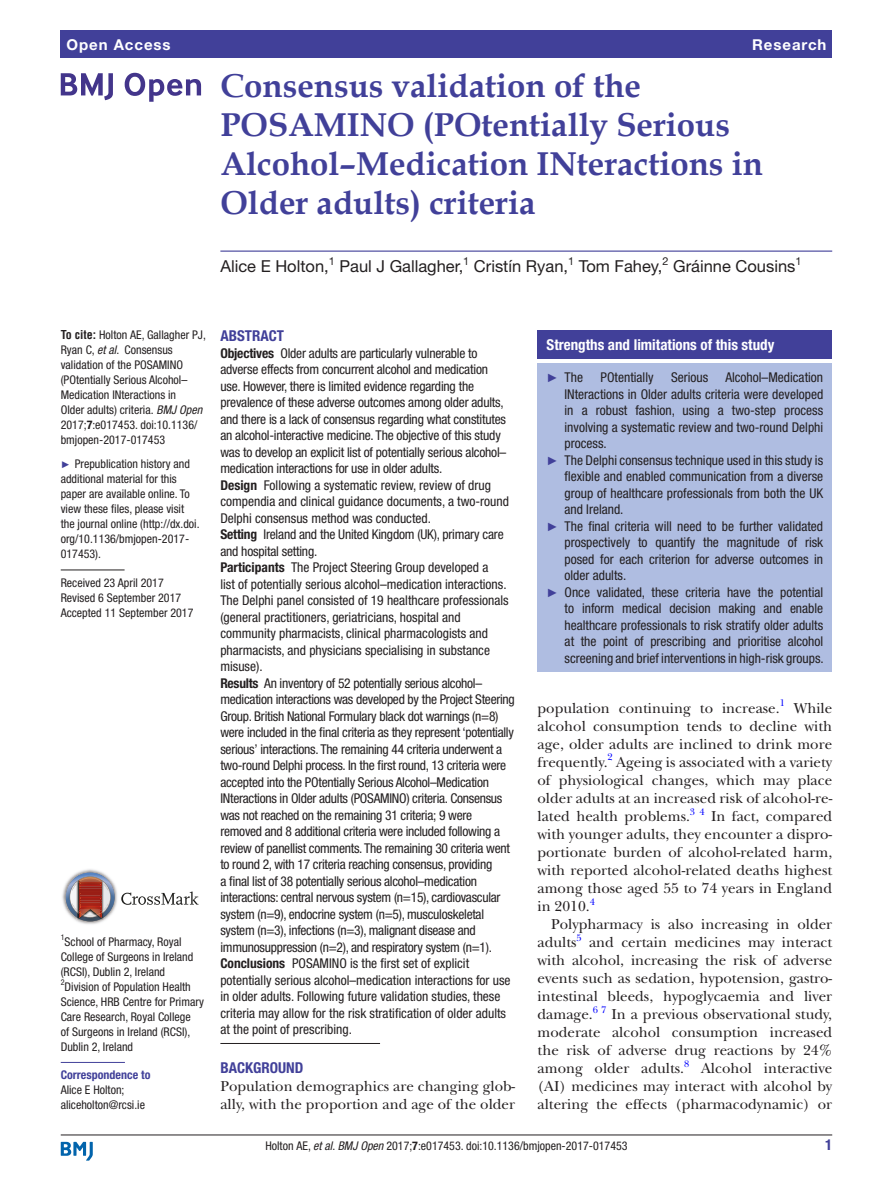
<style>
.page{position:relative;width:893px;height:1191px;background:#fff}
.page>*{position:absolute;margin:0;border:0;box-sizing:border-box;transform-origin:0 0}
.t1{font:700 33px/39px "Book Antiqua";color:#414099}
.t2{font:16.5px "Helvetica Neue LT Std";color:#231f20}
.t3{font:15px/18px "New Baskerville";color:#231f20;text-align:justify}
.t4{font:700 condensed 15px "Helvetica Neue LT Std";color:#fff}
.t5{font:700 condensed 15px "Helvetica Neue LT Std";color:#414099}
.t6{font:700 15px "Helvetica Neue LT Std";letter-spacing:.065em;color:#fff}
.t7{font:condensed 13.5px/16.5px "Helvetica Neue LT Std";color:#231f20}
.t8{font:condensed 12px/15px "Helvetica Neue LT Std";color:#231f20}
.t9{font:700 condensed 12px "Helvetica Neue LT Std";color:#414099}
.t10{font:10.95px "Helvetica Neue LT Std";color:#231f20}
.t11{font:9.9px "New Baskerville";color:#00f}
.t12{font:condensed 7.95px "Helvetica Neue LT Std";color:#231f20}
.s1{font-family:"Helvetica LT Std";font-weight:700}
.s2{font-style:italic}
.s3{font-weight:700}
.s4{font-family:"Arial";font-stretch:normal;font-size:9.75px;color:#414099}
.s5{font-family:"Arial";font-stretch:normal;font-size:12px;color:#414099}
</style>
<div class="page">
<hr style="left:61px;top:1134px;width:771px;height:1px;background:#231f20">
<svg style="left:61px;top:1141px;width:32px;height:19px"></svg>
<div style="left:61px;top:31px;width:771px;height:27px;background:#414099"></div>
<hr style="left:220px;top:1043px;width:160px;height:1px;background:#231f20">
<hr style="left:220px;top:250px;width:612px;height:2px;background:#414099">
<hr style="left:61px;top:569px;width:64px;height:1px;background:#231f20">
<hr style="left:61px;top:1062px;width:64px;height:1px;background:#414099">
<svg style="left:61px;top:73px;width:52px;height:27px"></svg>
<svg style="left:125px;top:73px;width:76px;height:29px"></svg>
<img style="left:62px;top:869px;width:55px;height:55px">
<svg style="left:66px;top:872px;width:49px;height:49px;background:#a78588"></svg>
<svg style="left:121px;top:891px;width:78px;height:13px"></svg>
<div style="left:538px;top:331px;width:294px;height:28px;background:#414099"></div>
<div style="left:538px;top:363px;width:294px;height:308px;background:#afbde1"></div>
<p class="t6" style="left:66px;top:35px;width:106px">Open Access</p>
<p class="t6" style="left:752px;top:35px;width:76px">Research</p>
<h1 class="t1" style="left:220px;top:66px;width:544px">Consensus validation of the<br>POSAMINO (POtentially Serious<br>Alcohol–Medication INteractions in<br>Older adults) criteria</h1>
<p class="t2" style="left:220px;top:257px;width:110px">Alice E Holton,</p>
<p class="t10" style="left:329px;top:254px;width:8px">1</p>
<p class="t2" style="left:340px;top:257px;width:125px">Paul J Gallagher,</p>
<p class="t10" style="left:463px;top:254px;width:8px">1</p>
<p class="t2" style="left:474px;top:257px;width:96px">Cristín Ryan,</p>
<p class="t10" style="left:568px;top:254px;width:8px">1</p>
<p class="t2" style="left:579px;top:257px;width:85px">Tom Fahey,</p>
<p class="t10" style="left:662px;top:254px;width:8px">2</p>
<p class="t2" style="left:673px;top:257px;width:124px">Gráinne Cousins</p>
<p class="t10" style="left:795px;top:254px;width:8px">1</p>
<p class="t8" style="left:61px;top:327px;width:147px"><span class="s1">To cite:</span> Holton AE, Gallagher PJ,<br>Ryan C, <span class="s2">et al</span>. Consensus validation of the POSAMINO (POtentially Serious Alcohol–<br>Medication INteractions in<br>Older adults) criteria. <span class="s2">BMJ Open<br></span>2017;<span class="s3">7</span>:e017453. doi:10.1136/ bmjopen-2017-017453</p>
<p class="t8" style="left:61px;top:456px;width:140px"><span class="s4">►</span> Prepublication history and additional material for this paper are available online. To view these files, please visit the journal online (http://dx.doi. org/10.1136/bmjopen-2017-<br>017453).</p>
<p class="t8" style="left:61px;top:575px;width:134px">Received 23 April 2017<br>Revised 6 September 2017<br>Accepted 11 September 2017</p>
<p class="t12" style="left:61px;top:933px;width:5px">1</p>
<p class="t8" style="left:61px;top:934px;width:134px;text-indent:4px">School of Pharmacy, Royal<br>College of Surgeons in Ireland (RCSI), Dublin 2, Ireland</p>
<p class="t12" style="left:61px;top:978px;width:5px">2</p>
<p class="t8" style="left:61px;top:979px;width:145px;text-indent:4px">Division of Population Health<br>Science, HRB Centre for Primary<br>Care Research, Royal College<br>of Surgeons in Ireland (RCSI),<br>Dublin 2, Ireland</p>
<p class="t9" style="left:61px;top:1067px;width:91px">Correspondence to</p>
<p class="t8" style="left:61px;top:1082px;width:86px">Alice E Holton; aliceholton@rcsi.ie</p>
<p class="t5" style="left:220px;top:327px;width:65px">Abstract</p>
<p class="t7" style="left:220px;top:345px;width:296px"><span class="s3">Objectives</span> Older adults are particularly vulnerable to adverse effects from concurrent alcohol and medication<br>use. However, there is limited evidence regarding the prevalence of these adverse outcomes among older adults, and there is a lack of consensus regarding what constitutes an alcohol-interactive medicine. The objective of this study was to develop an explicit list of potentially serious alcohol– medication interactions for use in older adults.<br><span class="s3">Design</span> Following a systematic review, review of drug compendia and clinical guidance documents, a two-round Delphi consensus method was conducted.<br><span class="s3">Setting</span> Ireland and the United Kingdom (UK), primary care and hospital setting.<br><span class="s3">Participants</span> The Project Steering Group developed a<br>list of potentially serious alcohol–medication interactions.<br>The Delphi panel consisted of 19 healthcare professionals (general practitioners, geriatricians, hospital and community pharmacists, clinical pharmacologists and pharmacists, and physicians specialising in substance misuse).<br><span class="s3">Results</span> An inventory of 52 potentially serious alcohol– medication interactions was developed by the Project Steering Group. British National Formulary black dot warnings (n=8) were included in the final criteria as they represent ‘potentially serious’ interactions. The remaining 44 criteria underwent a two-round Delphi process. In the first round, 13 criteria were accepted into the POtentially Serious Alcohol–Medication INteractions in Older adults (POSAMINO) criteria. Consensus was not reached on the remaining 31 criteria; 9 were removed and 8 additional criteria were included following a review of panellist comments. The remaining 30 criteria went to round 2, with 17 criteria reaching consensus, providing<br>a final list of 38 potentially serious alcohol–medication interactions: central nervous system (n=15), cardiovascular system (n=9), endocrine system (n=5), musculoskeletal system (n=3), infections (n=3), malignant disease and immunosuppression (n=2), and respiratory system (n=1).<br><span class="s3">Conclusions</span> POSAMINO is the first set of explicit potentially serious alcohol–medication interactions for use in older adults. Following future validation studies, these criteria may allow for the risk stratification of older adults at the point of prescribing.</p>
<p class="t5" style="left:220px;top:1059px;width:83px">Background</p>
<p class="t3" style="left:220px;top:1077px;width:296px">Population demographics are changing glob&shy;ally, with the proportion and age of the older</p>
<p class="t4" style="left:547px;top:336px;width:229px">Strengths and limitations of this study</p>
<p class="t7" style="left:547px;top:369px;width:38px"><span class="s5">►</span> The</p>
<p class="t7" style="left:601px;top:369px;width:54px">POtentially</p>
<p class="t7" style="left:671px;top:369px;width:39px">Serious</p>
<p class="t7" style="left:725px;top:369px;width:99px">Alcohol–Medication</p>
<p class="t7" style="left:565px;top:385px;width:260px">INteractions in Older adults criteria were developed</p>
<p class="t7" style="left:565px;top:402px;width:260px">in a robust fashion, using a two-step process</p>
<p class="t7" style="left:565px;top:418px;width:260px">involving a systematic review and two-round Delphi</p>
<p class="t7" style="left:565px;top:435px;width:44px">process.</p>
<p class="t7" style="left:547px;top:451px;width:278px"><span class="s5">►</span> The Delphi consensus technique used in this study is</p>
<p class="t7" style="left:565px;top:468px;width:260px">flexible and enabled communication from a diverse</p>
<p class="t7" style="left:565px;top:484px;width:260px">group of healthcare professionals from both the UK</p>
<p class="t7" style="left:565px;top:501px;width:60px">and Ireland.</p>
<p class="t7" style="left:547px;top:517px;width:278px"><span class="s5">►</span> The final criteria will need to be further validated</p>
<p class="t7" style="left:565px;top:534px;width:260px">prospectively to quantify the magnitude of risk</p>
<p class="t7" style="left:565px;top:550px;width:260px">posed for each criterion for adverse outcomes in</p>
<p class="t7" style="left:565px;top:567px;width:63px">older adults.</p>
<p class="t7" style="left:547px;top:583px;width:278px"><span class="s5">►</span> Once validated, these criteria have the potential</p>
<p class="t7" style="left:565px;top:600px;width:260px">to inform medical decision making and enable</p>
<p class="t7" style="left:565px;top:616px;width:260px">healthcare professionals to risk stratify older adults</p>
<p class="t7" style="left:565px;top:633px;width:260px">at the point of prescribing and prioritise alcohol</p>
<p class="t7" style="left:565px;top:649px;width:261px">screening and brief interventions in high-risk groups.</p>
<p class="t3" style="left:538px;top:699px;width:244px">population continuing to increase.</p>
<p class="t11" style="left:780px;top:697px;width:7px">1</p>
<p class="t3" style="left:538px;top:699px;width:296px;text-indent:256px">While alcohol consumption tends to decline with age, older adults are inclined to drink more frequently.</p>
<p class="t11" style="left:608px;top:751px;width:7px">2</p>
<p class="t3" style="left:538px;top:753px;width:296px;text-indent:79px">Ageing is associated with a variety of physiological changes, which may place older adults at an increased risk of alcohol-re&shy;lated health problems.</p>
<p class="t11" style="left:690px;top:805px;width:16px">3 4</p>
<p class="t3" style="left:538px;top:807px;width:296px;text-indent:173px">In fact, compared with younger adults, they encounter a dispro&shy;portionate burden of alcohol-related harm, with reported alcohol-related deaths highest among those aged 55 to 74 years in England in 2010.</p>
<p class="t11" style="left:590px;top:895px;width:7px">4</p>
<p class="t3" style="left:538px;top:915px;width:296px;text-indent:14px">Polypharmacy is also increasing in older adults</p>
<p class="t11" style="left:577px;top:931px;width:7px">5</p>
<p class="t3" style="left:538px;top:933px;width:296px;text-indent:52px">and certain medicines may interact with alcohol, increasing the risk of adverse events such as sedation, hypotension, gastro&shy;intestinal bleeds, hypoglycaemia and liver damage.<sup>6</sup> <sup>7</sup> In a previous observational study, moderate alcohol consumption increased the risk of adverse drug reactions by 24% among older adults.</p>
<p class="t11" style="left:684px;top:1057px;width:7px">8</p>
<p class="t3" style="left:538px;top:1059px;width:296px;text-indent:163px">Alcohol interactive (AI) medicines may interact with alcohol by altering the effects (pharmacodynamic) or</p>
<p class="t8" style="left:265px;top:1137px;width:364px">Holton AE, <span class="s2">et al</span>. <span class="s2">BMJ Open</span> 2017;<span class="s3">7</span>:e017453. doi:10.1136/bmjopen-2017-017453</p>
<p class="t5" style="left:825px;top:1135px;width:9px">1</p>
</div>
